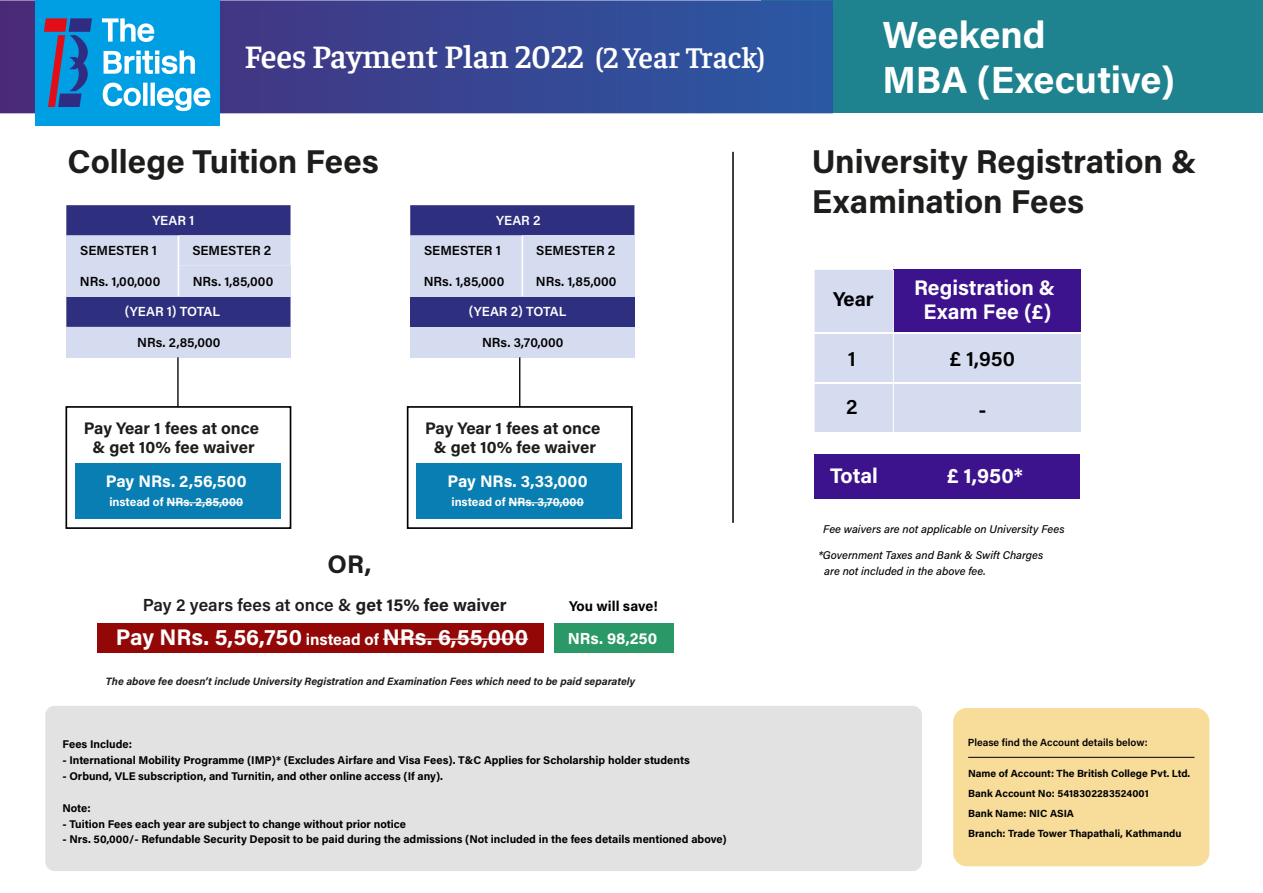
<style>
.page{position:relative;width:1263px;height:893px;background:#fff}
.page>*{position:absolute;margin:0;border:0;box-sizing:border-box;transform-origin:0 0}
.t1{font:700 37.8px/45.3px "Acumin Pro";color:#fff}
.t2{font:700 33px/39.6px "Acumin Pro";color:#1d1d1b}
.t3{font:600 32.55px "Faustina";color:#fff}
.t4{font:700 25.5px "Acumin Pro";color:#1d1d1b}
.t5{font:700 22.5px "Acumin Pro";color:#fff}
.t6{font:700 21.15px/23.7px "Acumin Pro";color:#fff;text-align:center}
.t7{font:600 21.15px "Acumin Pro";color:#000}
.t8{font:700 20.1px "Acumin Pro";color:#000}
.t9{font:600 17.4px "Acumin Pro";color:#1d1d1b}
.t10{font:700 16.8px/19.8px "Acumin Pro";color:#1d1d1b;text-align:center}
.t11{font:700 16.8px "Acumin Pro";color:#fff}
.t12{font:700 16.05px "Acumin Pro";color:#fff}
.t13{font:700 14.25px "Acumin Pro";color:#000}
.t14{font:600 13.2px "Acumin Pro";letter-spacing:.005em;color:#000}
.t15{font:600 13.2px "Acumin Pro";letter-spacing:-.01em;color:#fff}
.t16{font:700 11.85px "Acumin Pro";color:#fff}
.t17{font:700 11.25px "Acumin Pro";color:#000}
.t18{font:italic 500 11.25px/15.9px "Acumin Pro";color:#000}
.t19{font:italic 700 10.65px "Acumin Pro";color:#1d1d1b}
.t20{font:700 10.35px/20.1px "Acumin Pro";color:#000}
.t21{font:600 10.35px "Acumin Pro";color:#000}
.s1{font-size:30px}
.s2{font-weight:700}
.s3{font-size:15.9px}
</style>
<div class="page">
<div style="left:97px;top:623px;width:447px;height:30px;background:#930707"></div>
<div style="left:762px;top:0;width:501px;height:113px;background:#1e838f"></div>
<div style="left:66px;top:297px;width:224px;height:30px;background:#2f2f7f"></div>
<div style="left:66px;top:327px;width:224px;height:30px;background:#d6dcf0"></div>
<div style="left:66px;top:236px;width:112px;height:30px;background:#d6dcf0"></div>
<div style="left:66px;top:266px;width:112px;height:30px;background:#d6dcf0"></div>
<div style="left:66px;top:205px;width:224px;height:30px;background:#2f2f7f"></div>
<div style="left:178px;top:236px;width:112px;height:30px;background:#d6dcf0"></div>
<div style="left:178px;top:266px;width:112px;height:30px;background:#d6dcf0"></div>
<hr style="left:178px;top:236px;width:1px;height:60px;background:#fff">
<div style="left:410px;top:297px;width:224px;height:30px;background:#2f2f7f"></div>
<div style="left:410px;top:327px;width:224px;height:30px;background:#d6dcf0"></div>
<div style="left:410px;top:236px;width:112px;height:30px;background:#d6dcf0"></div>
<div style="left:410px;top:266px;width:112px;height:30px;background:#d6dcf0"></div>
<div style="left:410px;top:205px;width:224px;height:30px;background:#2f2f7f"></div>
<div style="left:522px;top:236px;width:112px;height:30px;background:#d6dcf0"></div>
<div style="left:522px;top:266px;width:112px;height:30px;background:#d6dcf0"></div>
<hr style="left:521px;top:236px;width:2px;height:60px;background:#fff">
<hr style="left:177px;top:357px;width:2px;height:50px;background:#000">
<hr style="left:519px;top:357px;width:1px;height:50px;background:#000">
<hr style="left:383px;top:639px;width:145px;height:1px;background:#fff">
<div style="left:65px;top:406px;width:226px;height:123px;background:#fff;border:2px solid #000"></div>
<div style="left:75px;top:463px;width:206px;height:56px;background:#097eb2"></div>
<hr style="left:167px;top:502px;width:76px;height:1px;background:#fff">
<div style="left:407px;top:406px;width:226px;height:123px;background:#fff;border:2px solid #000"></div>
<div style="left:417px;top:463px;width:205px;height:56px;background:#097eb2"></div>
<hr style="left:509px;top:502px;width:75px;height:1px;background:#fff">
<div style="left:814px;top:454px;width:266px;height:44px;background:#3c138c"></div>
<div style="left:815px;top:270px;width:78px;height:163px;background:#d6dcf0"></div>
<div style="left:894px;top:333px;width:187px;height:100px;background:#d6dcf0"></div>
<div style="left:894px;top:270px;width:187px;height:62px;background:#3c138c"></div>
<hr style="left:814px;top:332px;width:267px;height:1px;background:#fff">
<hr style="left:814px;top:382px;width:267px;height:1px;background:#fff">
<hr style="left:814px;top:432px;width:267px;height:1px;background:#fff">
<div style="left:554px;top:623px;width:120px;height:30px;background:#2b9967"></div>
<svg style="left:0;top:0;width:833px;height:113px;background:#384692"></svg>
<div style="left:35px;top:0;width:185px;height:125px;background:#009ee2"></div>
<svg style="left:104px;top:50px;width:91px;height:24px"></svg>
<svg style="left:103px;top:83px;width:107px;height:28px"></svg>
<svg style="left:102px;top:18px;width:52px;height:24px"></svg>
<svg style="left:44px;top:18px;width:48px;height:89px"></svg>
<div style="left:953px;top:708px;width:256px;height:158px;background:#f8dc9a;border-radius:14px"></div>
<hr style="left:968px;top:757px;width:226px;height:1px;background:#000">
<div style="left:45px;top:706px;width:877px;height:165px;background:#e2e2e2;border-radius:9px"></div>
<hr style="left:732px;top:152px;width:2px;height:371px;background:#000">
<h3 class="t3" style="left:244px;top:35px;width:522px">Fees Payment Plan 2022 <span class="s1">(2 Year Track)</span></h3>
<h1 class="t1" style="left:882px;top:10px;width:294px">Weekend<br>MBA (Executive)</h1>
<h2 class="t2" style="left:67px;top:141px;width:313px">College Tuition Fees</h2>
<h2 class="t2" style="left:812px;top:141px;width:386px">University Registration &amp;<br>Examination Fees</h2>
<p class="t15" style="left:152px;top:211px;width:44px">YEAR 1</p>
<p class="t14" style="left:192px;top:242px;width:81px">SEMESTER 2</p>
<p class="t14" style="left:193px;top:272px;width:82px">NRs. 1,85,000</p>
<p class="t14" style="left:80px;top:242px;width:78px">SEMESTER 1</p>
<p class="t14" style="left:80px;top:272px;width:82px">NRs. 1,00,000</p>
<p class="t15" style="left:125px;top:302px;width:97px">(YEAR 1) TOTAL</p>
<p class="t14" style="left:137px;top:333px;width:85px">NRs. 2,85,000</p>
<h3 class="t10" style="left:84px;top:417px;width:177px">Pay Year 1 fees at once &amp; get 10% fee waiver</h3>
<h3 class="t11" style="left:106px;top:469px;width:142px">Pay NRs. 2,56,500</h3>
<p class="t16" style="left:109px;top:493px;width:135px">instead of NRs. 2,85,000</p>
<h3 class="t4" style="left:328px;top:547px;width:45px">OR,</h3>
<p class="t15" style="left:496px;top:211px;width:46px">YEAR 2</p>
<p class="t14" style="left:536px;top:242px;width:81px">SEMESTER 2</p>
<p class="t14" style="left:536px;top:272px;width:82px">NRs. 1,85,000</p>
<p class="t14" style="left:424px;top:242px;width:78px">SEMESTER 1</p>
<p class="t14" style="left:424px;top:272px;width:82px">NRs. 1,85,000</p>
<p class="t15" style="left:469px;top:302px;width:99px">(YEAR 2) TOTAL</p>
<p class="t14" style="left:482px;top:333px;width:83px">NRs. 3,70,000</p>
<h3 class="t10" style="left:425px;top:417px;width:177px">Pay Year 1 fees at once &amp; get 10% fee waiver</h3>
<h3 class="t11" style="left:448px;top:469px;width:141px">Pay NRs. 3,33,000</h3>
<p class="t16" style="left:451px;top:493px;width:134px">instead of NRs. 3,70,000</p>
<h3 class="t9" style="left:143px;top:593px;width:366px">Pay 2 years fees at once &amp; <span class="s2">get 15% fee waiver</span></h3>
<h3 class="t5" style="left:116px;top:621px;width:414px">Pay NRs. 5,56,750 <span class="s3">instead of</span> NRs. 6,55,000</h3>
<p class="t13" style="left:569px;top:596px;width:90px">You will save!</p>
<h3 class="t12" style="left:568px;top:627px;width:91px">NRs. 98,250</h3>
<p class="t19" style="left:106px;top:674px;width:531px">The above fee doesn’t include University Registration and Examination Fees which need to be paid separately</p>
<p class="t17" style="left:62px;top:736px;width:71px">Fees Include:</p>
<p class="t17" style="left:62px;top:752px;width:629px">- International Mobility Programme (IMP)* (Excludes Airfare and Visa Fees). T&amp;C Applies for Scholarship holder students</p>
<p class="t17" style="left:62px;top:768px;width:382px">- Orbund, VLE subscription, and Turnitin, and other online access (If any).</p>
<p class="t17" style="left:62px;top:800px;width:30px">Note:</p>
<p class="t17" style="left:62px;top:816px;width:345px">- Tuition Fees each year are subject to change without prior notice</p>
<p class="t17" style="left:62px;top:832px;width:666px">- Nrs. 50,000/- Refundable Security Deposit to be paid during the admissions (Not included in the fees details mentioned above)</p>
<h3 class="t8" style="left:833px;top:285px;width:42px">Year</h3>
<h3 class="t6" style="left:914px;top:275px;width:143px">Registration &amp;<br>Exam Fee (£)</h3>
<h3 class="t7" style="left:950px;top:344px;width:67px">£ 1,950</h3>
<h3 class="t7" style="left:848px;top:344px;width:10px">1</h3>
<h3 class="t7" style="left:846px;top:392px;width:13px">2</h3>
<h3 class="t7" style="left:978px;top:395px;width:10px">-</h3>
<h3 class="t6" style="left:830px;top:463px;width:49px">Total</h3>
<h3 class="t6" style="left:947px;top:463px;width:77px">£ 1,950*</h3>
<p class="t18" style="left:823px;top:521px;width:243px">Fee waivers are not applicable on University Fees</p>
<p class="t18" style="left:824px;top:546px;width:221px;text-indent:-6px">*Government Taxes and Bank &amp; Swift Charges are not included in the above fee.</p>
<p class="t21" style="left:968px;top:735px;width:181px">Please find the Account details below:</p>
<p class="t20" style="left:968px;top:762px;width:224px">Name of Account: The British College Pvt. Ltd.<br>Bank Account No: 5418302283524001<br>Bank Name: NIC ASIA<br>Branch: Trade Tower Thapathali, Kathmandu</p>
</div>
